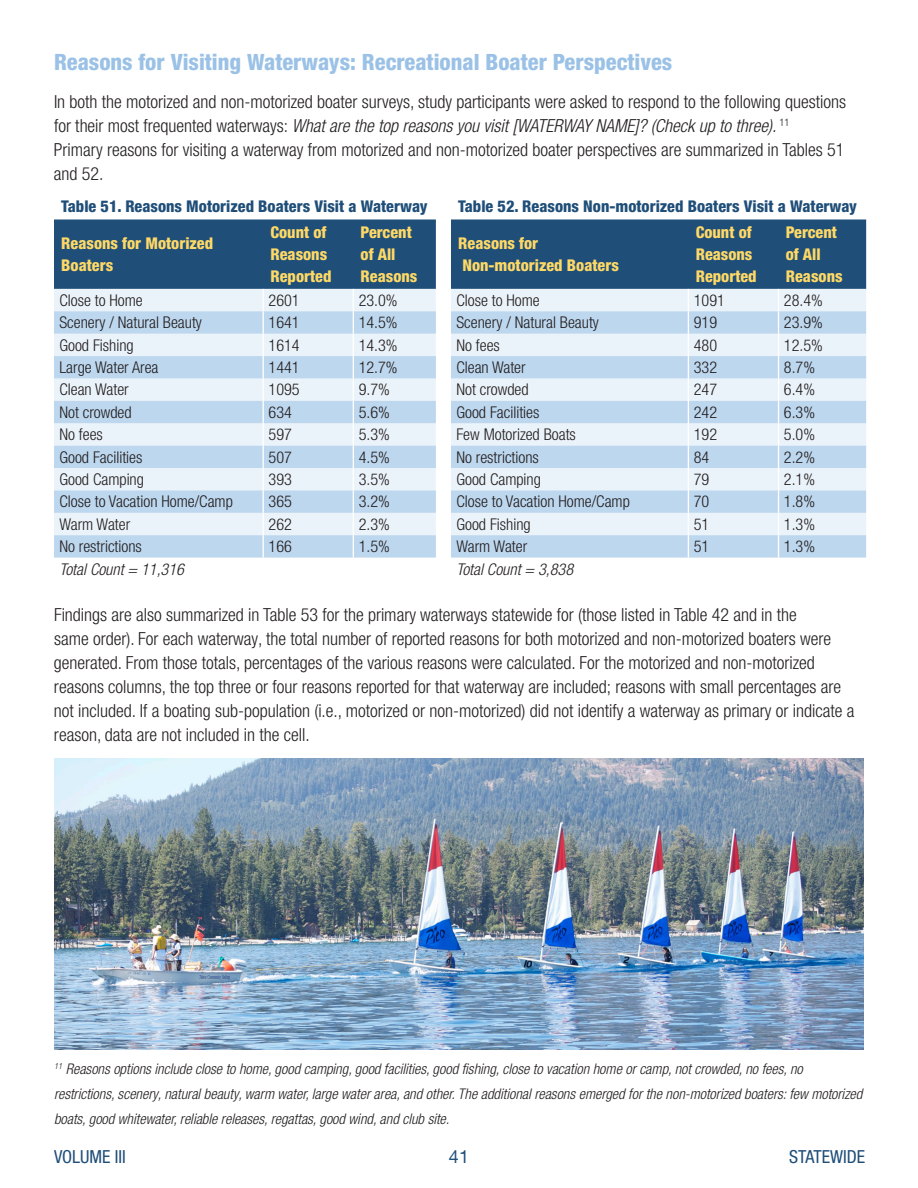
<style>
.page{position:relative;width:918px;height:1188px;background:#fff}
.page>*{position:absolute;margin:0;border:0;box-sizing:border-box;transform-origin:0 0}
.Secondary_Headline{font:800 condensed 22.5px "Helvetica Neue LT Std";color:#9bc2e6}
.Main_Paragraph_Text{font:300 condensed 18px/24px "Helvetica Neue LT Std";color:#231f20}
.t1{font:condensed 18px "Helvetica Neue LT Std";color:#1f4e78}
.t2{font:18px "Helvetica Neue LT Std";color:#1f4e78}
.Main_Paragraph_Text-2{font:300 condensed 16.2px "Helvetica Neue LT Std";color:#231f20}
.Table_Header{font:800 condensed 16.2px/21.6px "Helvetica Neue LT Std";color:#ffd966}
.Table_Header_Blue_Te{font:800 condensed 16.2px "Helvetica Neue LT Std";color:#1f4e78}
.Table_Footer{font:italic 300 condensed 16.2px "Helvetica Neue LT Std";color:#231f20}
.Footnotes{font:italic 300 condensed 14.7px/24.9px "Helvetica Neue LT Std";color:#231f20}
.s1{font-style:italic}
</style>
<div class="page">
<svg style="left:54px;top:219px;width:382px;height:339px;background:#afc6da"></svg>
<svg style="left:451px;top:219px;width:415px;height:339px;background:#afc6da"></svg>
<img style="left:54px;top:758px;width:810px;height:292px">
<p class="Secondary_Headline" style="left:54px;top:48px;width:620px">Reasons for Visiting Waterways: Recreational Boater Perspectives</p>
<p class="Main_Paragraph_Text" style="left:54px;top:89px;width:794px">In both the motorized and non-motorized boater surveys, study participants were asked to respond to the following questions for their most frequented waterways: <span class="s1">What are the top reasons you visit [WATERWAY NAME]? (Check up to three).</span> <sup>11<br></sup>Primary reasons for visiting a waterway from motorized and non-motorized boater perspectives are summarized in Tables 51 and 52.</p>
<p class="Table_Header_Blue_Te" style="left:61px;top:196px;width:368px">Table 51. Reasons Motorized Boaters Visit a Waterway</p>
<p class="Table_Header" style="left:61px;top:232px;width:153px">Reasons for Motorized<br>Boaters</p>
<p class="Table_Header" style="left:270px;top:222px;width:62px">Count of<br>Reasons<br>Reported</p>
<p class="Table_Header" style="left:361px;top:222px;width:58px">Percent of All<br>Reasons</p>
<p class="Main_Paragraph_Text-2" style="left:59px;top:291px;width:85px">Close to Home</p>
<p class="Main_Paragraph_Text-2" style="left:269px;top:291px;width:33px">2601</p>
<p class="Main_Paragraph_Text-2" style="left:359px;top:291px;width:40px">23.0%</p>
<p class="Main_Paragraph_Text-2" style="left:59px;top:313px;width:144px">Scenery / Natural Beauty</p>
<p class="Main_Paragraph_Text-2" style="left:269px;top:313px;width:33px">1641</p>
<p class="Main_Paragraph_Text-2" style="left:359px;top:313px;width:40px">14.5%</p>
<p class="Main_Paragraph_Text-2" style="left:59px;top:336px;width:76px">Good Fishing</p>
<p class="Main_Paragraph_Text-2" style="left:269px;top:336px;width:33px">1614</p>
<p class="Main_Paragraph_Text-2" style="left:359px;top:336px;width:40px">14.3%</p>
<p class="Main_Paragraph_Text-2" style="left:59px;top:358px;width:101px">Large Water Area</p>
<p class="Main_Paragraph_Text-2" style="left:269px;top:358px;width:33px">1441</p>
<p class="Main_Paragraph_Text-2" style="left:359px;top:358px;width:40px">12.7%</p>
<p class="Main_Paragraph_Text-2" style="left:59px;top:380px;width:71px">Clean Water</p>
<p class="Main_Paragraph_Text-2" style="left:269px;top:380px;width:33px">1095</p>
<p class="Main_Paragraph_Text-2" style="left:359px;top:380px;width:33px">9.7%</p>
<p class="Main_Paragraph_Text-2" style="left:59px;top:403px;width:74px">Not crowded</p>
<p class="Main_Paragraph_Text-2" style="left:269px;top:403px;width:25px">634</p>
<p class="Main_Paragraph_Text-2" style="left:359px;top:403px;width:33px">5.6%</p>
<p class="Main_Paragraph_Text-2" style="left:59px;top:425px;width:45px">No fees</p>
<p class="Main_Paragraph_Text-2" style="left:269px;top:425px;width:25px">597</p>
<p class="Main_Paragraph_Text-2" style="left:359px;top:425px;width:33px">5.3%</p>
<p class="Main_Paragraph_Text-2" style="left:59px;top:448px;width:85px">Good Facilities</p>
<p class="Main_Paragraph_Text-2" style="left:269px;top:448px;width:25px">507</p>
<p class="Main_Paragraph_Text-2" style="left:359px;top:448px;width:33px">4.5%</p>
<p class="Main_Paragraph_Text-2" style="left:59px;top:470px;width:86px">Good Camping</p>
<p class="Main_Paragraph_Text-2" style="left:269px;top:470px;width:25px">393</p>
<p class="Main_Paragraph_Text-2" style="left:359px;top:470px;width:33px">3.5%</p>
<p class="Main_Paragraph_Text-2" style="left:59px;top:492px;width:175px">Close to Vacation Home/Camp</p>
<p class="Main_Paragraph_Text-2" style="left:269px;top:492px;width:25px">365</p>
<p class="Main_Paragraph_Text-2" style="left:359px;top:492px;width:33px">3.2%</p>
<p class="Main_Paragraph_Text-2" style="left:59px;top:515px;width:72px">Warm Water</p>
<p class="Main_Paragraph_Text-2" style="left:269px;top:515px;width:25px">262</p>
<p class="Main_Paragraph_Text-2" style="left:359px;top:515px;width:33px">2.3%</p>
<p class="Main_Paragraph_Text-2" style="left:59px;top:537px;width:84px">No restrictions</p>
<p class="Main_Paragraph_Text-2" style="left:269px;top:537px;width:25px">166</p>
<p class="Main_Paragraph_Text-2" style="left:359px;top:537px;width:33px">1.5%</p>
<p class="Table_Footer" style="left:59px;top:560px;width:126px">Total Count = 11,316</p>
<p class="Table_Header_Blue_Te" style="left:458px;top:196px;width:400px">Table 52. Reasons Non-motorized Boaters Visit a Waterway</p>
<p class="Table_Header" style="left:458px;top:232px;width:162px">Reasons for<br>Non-motorized Boaters</p>
<p class="Table_Header" style="left:696px;top:222px;width:62px">Count of<br>Reasons<br>Reported</p>
<p class="Table_Header" style="left:786px;top:222px;width:58px">Percent of All<br>Reasons</p>
<p class="Main_Paragraph_Text-2" style="left:456px;top:291px;width:85px">Close to Home</p>
<p class="Main_Paragraph_Text-2" style="left:694px;top:291px;width:33px">1091</p>
<p class="Main_Paragraph_Text-2" style="left:784px;top:291px;width:40px">28.4%</p>
<p class="Main_Paragraph_Text-2" style="left:456px;top:313px;width:144px">Scenery / Natural Beauty</p>
<p class="Main_Paragraph_Text-2" style="left:694px;top:313px;width:25px">919</p>
<p class="Main_Paragraph_Text-2" style="left:784px;top:313px;width:40px">23.9%</p>
<p class="Main_Paragraph_Text-2" style="left:456px;top:336px;width:45px">No fees</p>
<p class="Main_Paragraph_Text-2" style="left:694px;top:336px;width:25px">480</p>
<p class="Main_Paragraph_Text-2" style="left:784px;top:336px;width:40px">12.5%</p>
<p class="Main_Paragraph_Text-2" style="left:456px;top:358px;width:71px">Clean Water</p>
<p class="Main_Paragraph_Text-2" style="left:694px;top:358px;width:25px">332</p>
<p class="Main_Paragraph_Text-2" style="left:784px;top:358px;width:33px">8.7%</p>
<p class="Main_Paragraph_Text-2" style="left:456px;top:380px;width:74px">Not crowded</p>
<p class="Main_Paragraph_Text-2" style="left:694px;top:380px;width:25px">247</p>
<p class="Main_Paragraph_Text-2" style="left:784px;top:380px;width:33px">6.4%</p>
<p class="Main_Paragraph_Text-2" style="left:456px;top:403px;width:85px">Good Facilities</p>
<p class="Main_Paragraph_Text-2" style="left:694px;top:403px;width:25px">242</p>
<p class="Main_Paragraph_Text-2" style="left:784px;top:403px;width:33px">6.3%</p>
<p class="Main_Paragraph_Text-2" style="left:456px;top:425px;width:121px">Few Motorized Boats</p>
<p class="Main_Paragraph_Text-2" style="left:694px;top:425px;width:25px">192</p>
<p class="Main_Paragraph_Text-2" style="left:784px;top:425px;width:33px">5.0%</p>
<p class="Main_Paragraph_Text-2" style="left:456px;top:448px;width:84px">No restrictions</p>
<p class="Main_Paragraph_Text-2" style="left:694px;top:448px;width:17px">84</p>
<p class="Main_Paragraph_Text-2" style="left:784px;top:448px;width:33px">2.2%</p>
<p class="Main_Paragraph_Text-2" style="left:456px;top:470px;width:86px">Good Camping</p>
<p class="Main_Paragraph_Text-2" style="left:694px;top:470px;width:17px">79</p>
<p class="Main_Paragraph_Text-2" style="left:784px;top:470px;width:33px">2.1%</p>
<p class="Main_Paragraph_Text-2" style="left:456px;top:492px;width:175px">Close to Vacation Home/Camp</p>
<p class="Main_Paragraph_Text-2" style="left:694px;top:492px;width:17px">70</p>
<p class="Main_Paragraph_Text-2" style="left:784px;top:492px;width:33px">1.8%</p>
<p class="Main_Paragraph_Text-2" style="left:456px;top:515px;width:76px">Good Fishing</p>
<p class="Main_Paragraph_Text-2" style="left:694px;top:515px;width:17px">51</p>
<p class="Main_Paragraph_Text-2" style="left:784px;top:515px;width:33px">1.3%</p>
<p class="Main_Paragraph_Text-2" style="left:456px;top:537px;width:72px">Warm Water</p>
<p class="Main_Paragraph_Text-2" style="left:694px;top:537px;width:17px">51</p>
<p class="Main_Paragraph_Text-2" style="left:784px;top:537px;width:33px">1.3%</p>
<p class="Table_Footer" style="left:456px;top:560px;width:118px">Total Count = 3,838</p>
<p class="Main_Paragraph_Text" style="left:54px;top:602px;width:802px">Findings are also summarized in Table 53 for the primary waterways statewide for (those listed in Table 42 and in the<br>same order). For each waterway, the total number of reported reasons for both motorized and non-motorized boaters were generated. From those totals, percentages of the various reasons were calculated. For the motorized and non-motorized reasons columns, the top three or four reasons reported for that waterway are included; reasons with small percentages are not included. If a boating sub-population (i.e., motorized or non-motorized) did not identify a waterway as primary or indicate a reason, data are not included in the cell.</p>
<p class="Footnotes" style="left:54px;top:1056px;width:810px"><sup>11</sup> Reasons options include close to home, good camping, good facilities, good fishing, close to vacation home or camp, not crowded, no fees, no restrictions, scenery, natural beauty, warm water, large water area, and other. The additional reasons emerged for the non-motorized boaters: few motorized boats, good whitewater, reliable releases, regattas, good wind, and club site.</p>
<p class="t1" style="left:54px;top:1146px;width:74px">VOLUME III</p>
<p class="t2" style="left:449px;top:1146px;width:22px">41</p>
<p class="t1" style="left:789px;top:1146px;width:78px">STATEWIDE</p>
</div>
